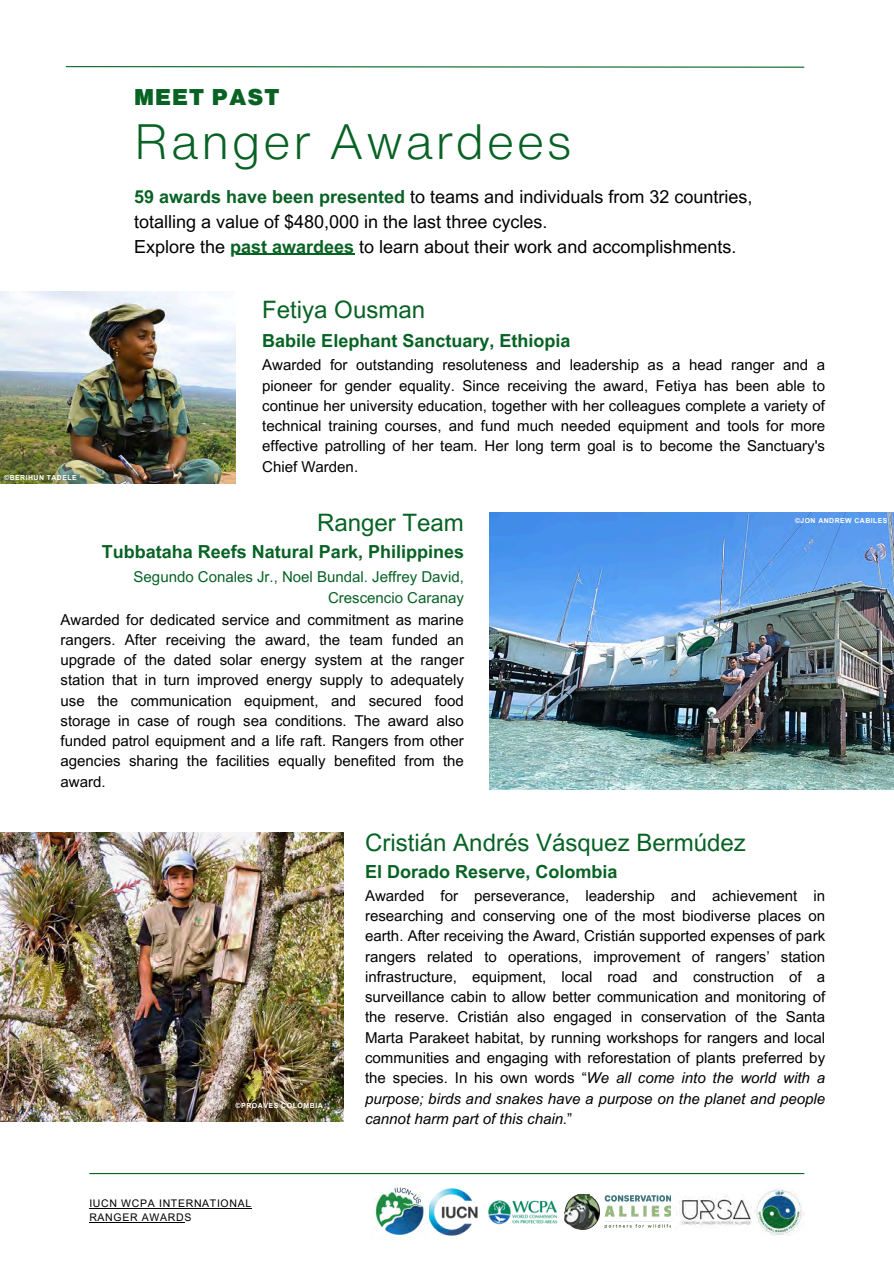
<style>
.page{position:relative;width:894px;height:1264px;background:#fff}
.page>*{position:absolute;margin:0;border:0;box-sizing:border-box;transform-origin:0 0}
.t1{font:300 48.3px "Helvetica Now Text";letter-spacing:.045em;color:#076224}
.t2{font:24px "Arial MT Pro";color:#076224}
.t3{font:900 22.2px "Helvetica Now Text";letter-spacing:.045em;color:#076224}
.t4{font:18px/24.8px "Arial MT Pro";color:#010101}
.t5{font:700 18px "Arial MT Pro";color:#076224}
.t6{font:15px/20.2px "Arial MT Pro";color:#010101;text-align:justify}
.t7{font:15px "Arial MT Pro";color:#076224}
.t8{font:10.5px/14px "Arial MT Pro";letter-spacing:.065em;color:#010101}
.t9{font:700 7.05px "Arial MT Pro";letter-spacing:.065em;color:#fff}
.t10{font:700 6.9px "Arial MT Pro";letter-spacing:.065em;color:#fff}
.s1{font-weight:700;color:#076224}
.s2{font-style:italic}
</style>
<div class="page">
<img style="left:489px;top:512px;width:404px;height:277px">
<img style="left:0;top:832px;width:344px;height:289px">
<img style="left:0;top:292px;width:235px;height:191px">
<svg style="left:65px;top:66px;width:740px;height:2px"></svg>
<svg style="left:235px;top:254px;width:47px;height:1px"></svg>
<hr style="left:282px;top:254px;width:72px;height:1px;background:#076224">
<hr style="left:89px;top:1207px;width:163px;height:1px;background:#010101">
<hr style="left:89px;top:1221px;width:95px;height:1px;background:#010101">
<hr style="left:89px;top:1172px;width:715px;height:2px;background:#076224">
<img style="left:567px;top:1194px;width:184px;height:36px">
<img style="left:429px;top:1188px;width:138px;height:48px">
<img style="left:374px;top:1186px;width:51px;height:50px">
<img style="left:753px;top:1189px;width:49px;height:46px">
<h3 class="t3" style="left:134px;top:80px;width:147px">MEET PAST</h3>
<h1 class="t1" style="left:134px;top:105px;width:439px">Ranger Awardees</h1>
<p class="t4" style="left:134px;top:186px;width:619px"><span class="s1">59 awards have been presented</span> to teams and individuals from 32 countries, totalling a value of $480,000 in the last three cycles.<br>Explore the <span class="s1">past awardees</span> to learn about their work and accomplishments.</p>
<p class="t10" style="left:4px;top:475px;width:74px">©BERIHUN TADELE</p>
<p class="t2" style="left:262px;top:301px;width:164px">Fetiya Ousman</p>
<p class="t5" style="left:262px;top:333px;width:310px">Babile Elephant Sanctuary, Ethiopia</p>
<p class="t6" style="left:262px;top:357px;width:564px">Awarded for outstanding resoluteness and leadership as a head ranger and a pioneer for gender equality. Since receiving the award, Fetiya has been able to continue her university education, together with her colleagues complete a variety of technical training courses, and fund much needed equipment and tools for more effective patrolling of her team. Her long term goal is to become the Sanctuary's Chief Warden.</p>
<h3 class="t2" style="left:317px;top:513px;width:148px">Ranger Team</h3>
<h3 class="t5" style="left:102px;top:545px;width:363px">Tubbataha Reefs Natural Park, Philippines</h3>
<h3 class="t7" style="left:134px;top:571px;width:332px">Segundo Conales Jr., Noel Bundal. Jeffrey David,</h3>
<h3 class="t7" style="left:328px;top:592px;width:137px">Crescencio Caranay</h3>
<h3 class="t6" style="left:60px;top:611px;width:405px">Awarded for dedicated service and commitment as marine</h3>
<h3 class="t6" style="left:60px;top:631px;width:405px">rangers. After receiving the award, the team funded an</h3>
<h3 class="t6" style="left:60px;top:651px;width:405px">upgrade of the dated solar energy system at the ranger</h3>
<h3 class="t6" style="left:60px;top:671px;width:405px">station that in turn improved energy supply to adequately</h3>
<h3 class="t6" style="left:60px;top:692px;width:405px">use the communication equipment, and secured food</h3>
<h3 class="t6" style="left:60px;top:712px;width:405px">storage in case of rough sea conditions. The award also</h3>
<h3 class="t6" style="left:60px;top:732px;width:405px">funded patrol equipment and a life raft. Rangers from other</h3>
<h3 class="t6" style="left:60px;top:752px;width:405px">agencies sharing the facilities equally benefited from the</h3>
<h3 class="t6" style="left:60px;top:773px;width:47px">award.</h3>
<h3 class="t10" style="left:794px;top:518px;width:94px">©JON ANDREW CABILES</h3>
<h4 class="t9" style="left:235px;top:1103px;width:89px">©PROAVES COLOMBIA</h4>
<p class="t8" style="left:89px;top:1197px;width:163px">IUCN WCPA INTERNATIONAL<br>RANGER AWARDS</p>
<h3 class="t2" style="left:365px;top:834px;width:382px">Cristián Andrés Vásquez Bermúdez</h3>
<h3 class="t5" style="left:365px;top:865px;width:254px">El Dorado Reserve, Colombia</h3>
<h3 class="t6" style="left:365px;top:887px;width:461px">Awarded for perseverance, leadership and achievement in researching and conserving one of the most biodiverse places on earth. After receiving the Award, Cristián supported expenses of park rangers related to operations, improvement of rangers’ station infrastructure, equipment, local road and construction of a surveillance cabin to allow better communication and monitoring of the reserve. Cristián also engaged in conservation of the Santa Marta Parakeet habitat, by running workshops for rangers and local communities and engaging with reforestation of plants preferred by the species. In his own words “<span class="s2">We all come into the world with a purpose; birds and snakes have a purpose on the planet and people cannot harm part of this chain.</span>”</h3>
</div>
